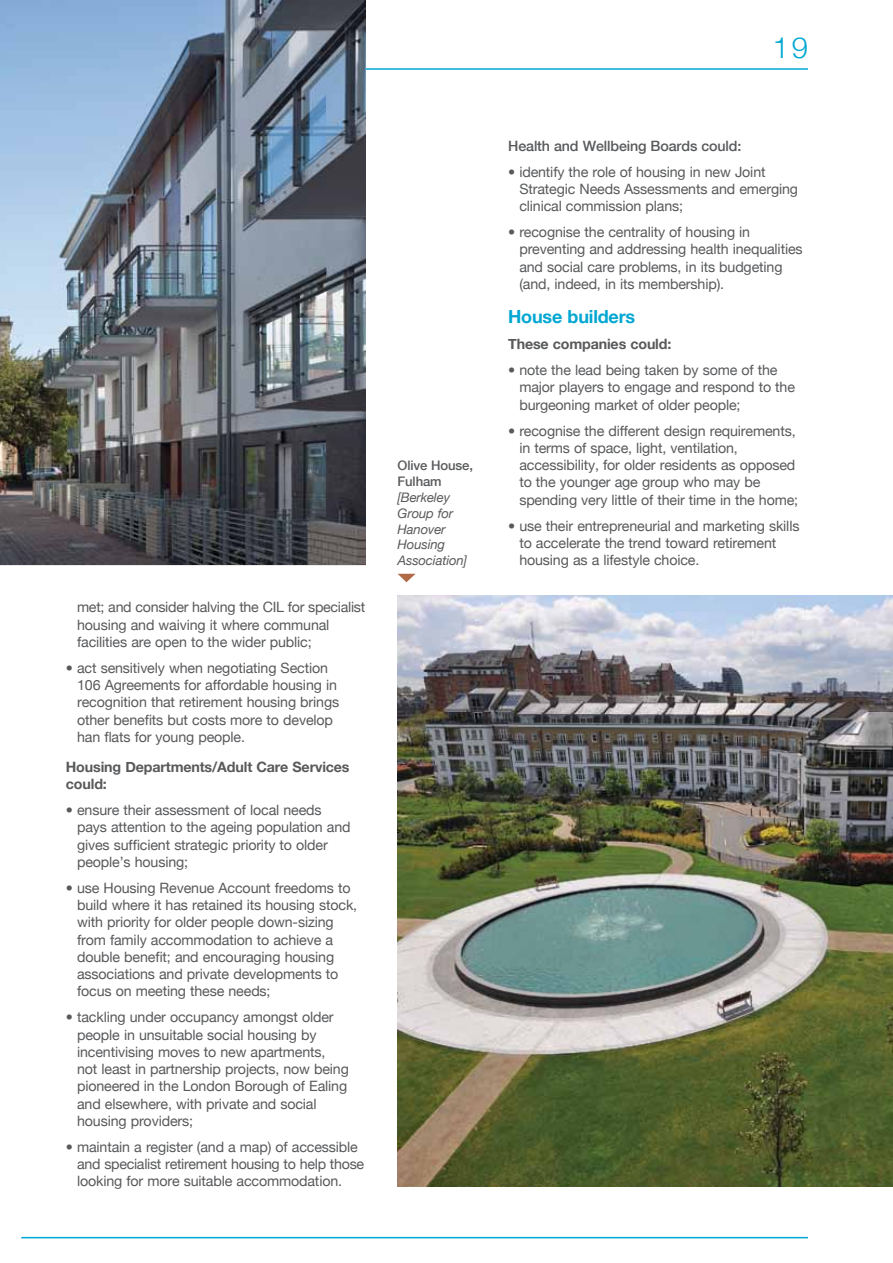
<style>
.page{position:relative;width:893px;height:1263px;background:#fff}
.page>*{position:absolute;margin:0;border:0;box-sizing:border-box;transform-origin:0 0}
.t1{font:300 29.25px "Helvetica Neue";color:#00a7d2}
.t2{font:700 18px "Helvetica Neue";letter-spacing:-.01em;color:#00a7d2}
.t3{font:14.25px/17.2px "Helvetica Neue";letter-spacing:-.01em;color:#58595b}
.t4{font:700 14.25px/17.2px "Helvetica Neue";letter-spacing:-.01em;color:#58595b}
.t5{font:500 14.25px "Helvetica Neue";letter-spacing:-.01em;color:#58595b}
.t6{font:italic 13.2px/15.8px "Helvetica Neue";letter-spacing:-.01em;color:#58595b}
.t7{font:500 13.2px/15.8px "Helvetica Neue";letter-spacing:-.01em;color:#58595b}
</style>
<div class="page">
<hr style="left:21px;top:68px;width:787px;height:2px;background:#00a7d2">
<hr style="left:21px;top:1237px;width:787px;height:1px;background:#00a7d2">
<img style="left:0;top:0;width:366px;height:565px">
<img style="left:398px;top:595px;width:495px;height:591px">
<svg style="left:398px;top:574px;width:18px;height:8px"></svg>
<p class="t3" style="left:77px;top:598px;width:290px">met; and consider halving the CIL for specialist housing and waiving it where communal facilities are open to the wider public;</p>
<p class="t3" style="left:77px;top:659px;width:264px;text-indent:-11px">• act sensitively when negotiating Section 106 Agreements for affordable housing in recognition that retirement housing brings other benefits but costs more to develop han flats for young people.</p>
<p class="t4" style="left:66px;top:758px;width:285px">Housing Departments/Adult Care Services could:</p>
<p class="t3" style="left:77px;top:801px;width:275px;text-indent:-11px">• ensure their assessment of local needs pays attention to the ageing population and gives sufficient strategic priority to older people’s housing;</p>
<p class="t3" style="left:77px;top:879px;width:282px;text-indent:-11px">• use Housing Revenue Account freedoms to build where it has retained its housing stock, with priority for older people down-sizing from family accommodation to achieve a double benefit; and encouraging housing associations and private developments to focus on meeting these needs;</p>
<p class="t3" style="left:77px;top:1008px;width:273px;text-indent:-11px">• tackling under occupancy amongst older people in unsuitable social housing by incentivising moves to new apartments, not least in partnership projects, now being pioneered in the London Borough of Ealing and elsewhere, with private and social housing providers;</p>
<p class="t3" style="left:77px;top:1138px;width:289px;text-indent:-11px">• maintain a register (and a map) of accessible and specialist retirement housing to help those looking for more suitable accommodation.</p>
<p class="t7" style="left:398px;top:458px;width:77px">Olive House,<br>Fulham</p>
<p class="t6" style="left:398px;top:489px;width:71px">[Berkeley<br>Group for<br>Hanover<br>Housing<br>Association]</p>
<h1 class="t1" style="left:773px;top:30px;width:37px">19</h1>
<p class="t5" style="left:508px;top:137px;width:235px">Health and Wellbeing Boards could:</p>
<p class="t3" style="left:519px;top:163px;width:280px;text-indent:-11px">• identify the role of housing in new Joint<br>Strategic Needs Assessments and emerging clinical commission plans;</p>
<p class="t3" style="left:519px;top:223px;width:285px;text-indent:-11px">• recognise the centrality of housing in preventing and addressing health inequalities and social care problems, in its budgeting (and, indeed, in its membership).</p>
<p class="t2" style="left:508px;top:306px;width:129px">House builders</p>
<p class="t4" style="left:508px;top:335px;width:165px">These companies could:</p>
<p class="t3" style="left:519px;top:361px;width:277px;text-indent:-11px">• note the lead being taken by some of the major players to engage and respond to the burgeoning market of older people;</p>
<p class="t3" style="left:519px;top:422px;width:280px;text-indent:-11px">• recognise the different design requirements, in terms of space, light, ventilation, accessibility, for older residents as opposed to the younger age group who may be spending very little of their time in the home;</p>
<p class="t3" style="left:519px;top:517px;width:282px;text-indent:-11px">• use their entrepreneurial and marketing skills to accelerate the trend toward retirement housing as a lifestyle choice.</p>
</div>
